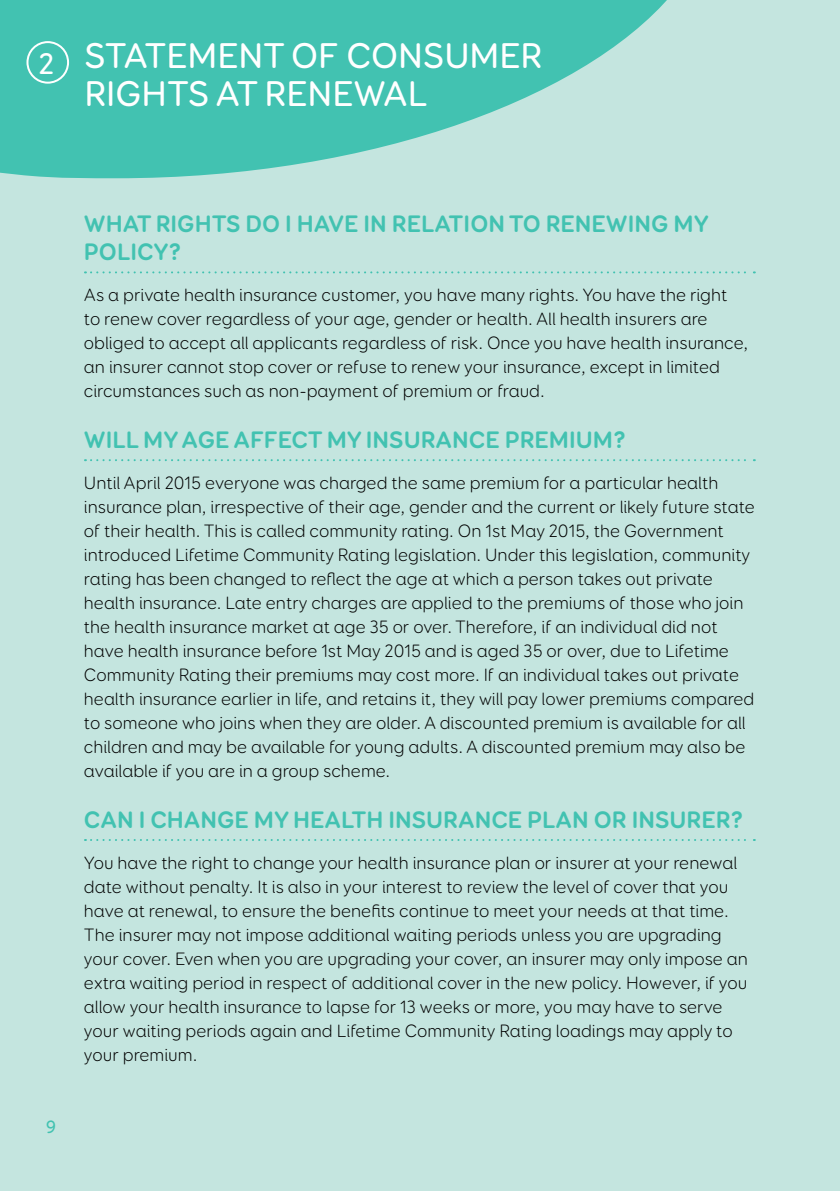
<style>
.page{position:relative;width:840px;height:1191px;background:#fff}
.page>*{position:absolute;margin:0;border:0;box-sizing:border-box;transform-origin:0 0}
.t1{font:500 36px/38px "Booster Next FY";color:#fff}
.t2{font:500 30px "Booster Next FY";color:#fff}
.t3{font:700 24px/28px "Booster Next FY";color:#42c2b1}
.t4{font:300 18px/24px "Booster Next FY";color:#000}
.t5{font:500 18px "Booster Next FY";color:#42c2b1}
</style>
<div class="page">
<div style="left:0;top:0;width:839px;height:1191px;background:#c4e5df"></div>
<svg style="left:0;top:0;width:667px;height:178px;fill:#42c2b1"></svg>
<svg style="left:85px;top:271px;width:669px;height:2px"></svg>
<svg style="left:85px;top:459px;width:669px;height:2px"></svg>
<svg style="left:85px;top:839px;width:669px;height:2px"></svg>
<div style="left:26px;top:41px;width:43px;height:43px;border:2px solid #fff;border-radius:50%"></div>
<h2 class="t2" style="left:39px;top:45px;width:17px">2</h2>
<h1 class="t1" style="left:84px;top:36px;width:459px">STATEMENT OF CONSUMER<br>RIGHTS AT RENEWAL</h1>
<p class="t5" style="left:46px;top:1115px;width:12px">9</p>
<h3 class="t3" style="left:84px;top:210px;width:626px">WHAT RIGHTS DO I HAVE IN RELATION TO RENEWING MY<br>POLICY?</h3>
<p class="t4" style="left:84px;top:283px;width:665px">As a private health insurance customer, you have many rights. You have the right to renew cover regardless of your age, gender or health. All health insurers are obliged to accept all applicants regardless of risk. Once you have health insurance, an insurer cannot stop cover or refuse to renew your insurance, except in limited circumstances such as non-payment of premium or fraud.</p>
<h3 class="t3" style="left:84px;top:425px;width:543px">WILL MY AGE AFFECT MY INSURANCE PREMIUM?</h3>
<p class="t4" style="left:84px;top:470px;width:672px">Until April 2015 everyone was charged the same premium for a particular health insurance plan, irrespective of their age, gender and the current or likely future state of their health. This is called community rating. On 1st May 2015, the Government introduced Lifetime Community Rating legislation. Under this legislation, community rating has been changed to reflect the age at which a person takes out private health insurance. Late entry charges are applied to the premiums of those who join the health insurance market at age 35 or over. Therefore, if an individual did not have health insurance before 1st May 2015 and is aged 35 or over, due to Lifetime Community Rating their premiums may cost more. If an individual takes out private health insurance earlier in life, and retains it, they will pay lower premiums compared to someone who joins when they are older. A discounted premium is available for all children and may be available for young adults. A discounted premium may also be available if you are in a group scheme.</p>
<h3 class="t3" style="left:84px;top:805px;width:661px">CAN I CHANGE MY HEALTH INSURANCE PLAN OR INSURER?</h3>
<p class="t4" style="left:84px;top:850px;width:665px">You have the right to change your health insurance plan or insurer at your renewal date without penalty. It is also in your interest to review the level of cover that you have at renewal, to ensure the benefits continue to meet your needs at that time.<br>The insurer may not impose additional waiting periods unless you are upgrading your cover. Even when you are upgrading your cover, an insurer may only impose an extra waiting period in respect of additional cover in the new policy. However, if you allow your health insurance to lapse for 13 weeks or more, you may have to serve your waiting periods again and Lifetime Community Rating loadings may apply to your premium.</p>
</div>
